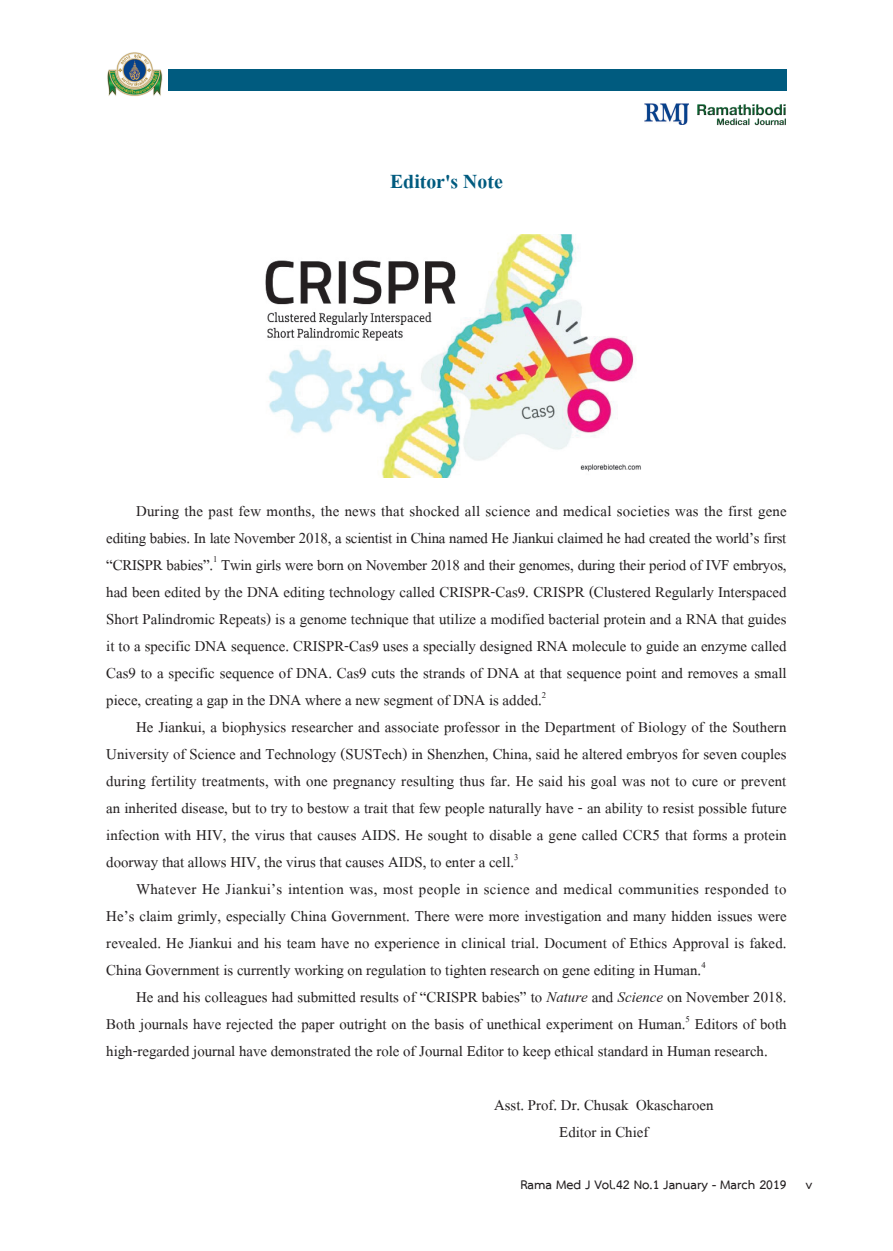
<style>
.page{position:relative;width:893px;height:1251px;background:#fff}
.page>*{position:absolute;margin:0;border:0;box-sizing:border-box;transform-origin:0 0}
._1_text_E{font:700 30px "Angsana New";color:#005b7f}
._1_text_E-2{font:22.5px/27px "Angsana New";color:#231f20;text-align:justify}
.t1{font:700 18px "TH Sarabun New";color:#231f20}
.s1{font-style:italic}
</style>
<div class="page">
<div style="left:168px;top:70px;width:619px;height:21px;background:#005b7f"></div>
<img style="left:107px;top:52px;width:55px;height:44px">
<img style="left:644px;top:103px;width:44px;height:22px">
<img style="left:697px;top:104px;width:89px;height:22px">
<img style="left:265px;top:234px;width:376px;height:244px">
<p class="_1_text_E" style="left:390px;top:158px;width:114px">Editor's Note</p>
<p class="_1_text_E-2" style="left:106px;top:496px;width:682px;text-indent:30px">During the past few months, the news that shocked all science and medical societies was the first gene editing babies. In late November 2018, a scientist in China named He Jiankui claimed he had created the world’s first “CRISPR babies”.<sup>1</sup> Twin girls were born on November 2018 and their genomes, during their period of IVF embryos, had been edited by the DNA editing technology called CRISPR-Cas9. CRISPR (Clustered Regularly Interspaced Short Palindromic Repeats) is a genome technique that utilize a modified bacterial protein and a RNA that guides it to a specific DNA sequence. CRISPR-Cas9 uses a specially designed RNA molecule to guide an enzyme called Cas9 to a specific sequence of DNA. Cas9 cuts the strands of DNA at that sequence point and removes a small piece, creating a gap in the DNA where a new segment of DNA is added.<sup>2</sup></p>
<p class="_1_text_E-2" style="left:106px;top:712px;width:682px;text-indent:30px">He Jiankui, a biophysics researcher and associate professor in the Department of Biology of the Southern University of Science and Technology (SUSTech) in Shenzhen, China, said he altered embryos for seven couples during fertility treatments, with one pregnancy resulting thus far. He said his goal was not to cure or prevent an inherited disease, but to try to bestow a trait that few people naturally have - an ability to resist possible future infection with HIV, the virus that causes AIDS. He sought to disable a gene called CCR5 that forms a protein doorway that allows HIV, the virus that causes AIDS, to enter a cell.<sup>3</sup></p>
<p class="_1_text_E-2" style="left:106px;top:874px;width:682px;text-indent:30px">Whatever He Jiankui’s intention was, most people in science and medical communities responded to He’s claim grimly, especially China Government. There were more investigation and many hidden issues were revealed. He Jiankui and his team have no experience in clinical trial. Document of Ethics Approval is faked.<br>China Government is currently working on regulation to tighten research on gene editing in Human.<sup>4</sup></p>
<p class="_1_text_E-2" style="left:106px;top:982px;width:682px;text-indent:30px">He and his colleagues had submitted results of “CRISPR babies” to <span class="s1">Nature</span> and <span class="s1">Science</span> on November 2018.<br>Both journals have rejected the paper outright on the basis of unethical experiment on Human.<sup>5</sup> Editors of both high-regarded journal have demonstrated the role of Journal Editor to keep ethical standard in Human research.</p>
<p class="_1_text_E-2" style="left:494px;top:1090px;width:221px">Asst. Prof. Dr. Chusak Okascharoen</p>
<p class="_1_text_E-2" style="left:559px;top:1117px;width:91px">Editor in Chief</p>
<p class="t1" style="left:520px;top:1173px;width:293px">Rama Med J Vol.42 No.1 January - March 2019 v</p>
</div>
